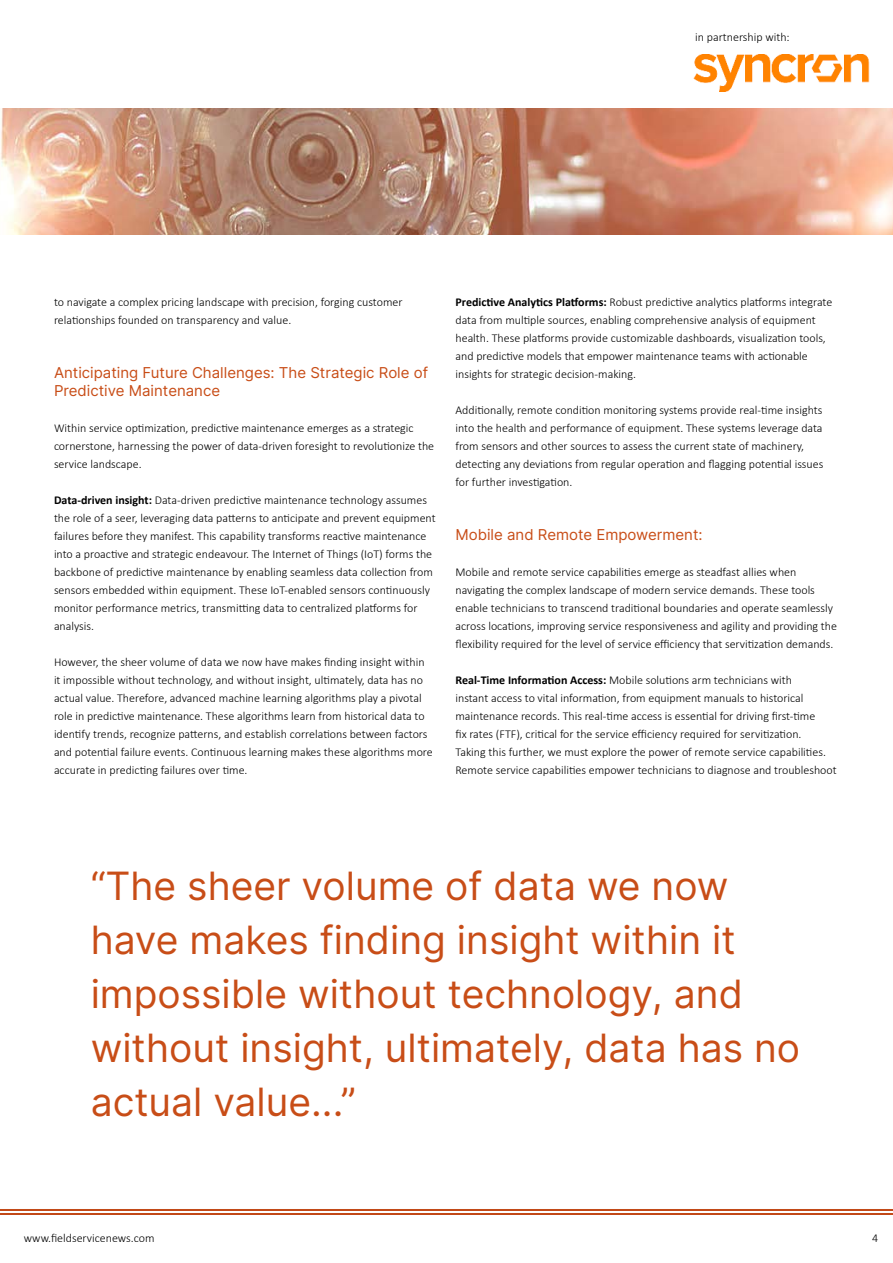
<style>
.page{position:relative;width:893px;height:1263px;background:#fff}
.page>*{position:absolute;margin:0;border:0;box-sizing:border-box;transform-origin:0 0}
.t1{font:39px/54px "Inter";color:#c84d17}
.t2{font:15px/18px "Inter";color:#c84d17}
.t3{font:300 12px/18px "Calibri";color:#000}
.s1{font-weight:700}
</style>
<div class="page">
<img style="left:0;top:108px;width:893px;height:126px">
<hr style="left:0;top:1209px;width:893px;height:2px;background:#c24918">
<hr style="left:0;top:1213px;width:893px;height:2px;background:#c24918">
<img style="left:693px;top:54px;width:177px;height:37px">
<p class="t3" style="left:695px;top:29px;width:96px">in partnership with:</p>
<p class="t3" style="left:54px;top:293px;width:350px">to navigate a complex pricing landscape with precision, forging customer relationships founded on transparency and value.</p>
<p class="t2" style="left:54px;top:364px;width:376px">Anticipating Future Challenges: The Strategic Role of<br>Predictive Maintenance</p>
<p class="t3" style="left:54px;top:419px;width:382px">Within service optimization, predictive maintenance emerges as a strategic cornerstone, harnessing the power of data-driven foresight to revolutionize the service landscape.</p>
<p class="t3" style="left:54px;top:491px;width:383px"><span class="s1">Data-driven insight:</span> Data-driven predictive maintenance technology assumes the role of a seer, leveraging data patterns to anticipate and prevent equipment failures before they manifest. This capability transforms reactive maintenance into a proactive and strategic endeavour. The Internet of Things (IoT) forms the backbone of predictive maintenance by enabling seamless data collection from sensors embedded within equipment. These IoT-enabled sensors continuously monitor performance metrics, transmitting data to centralized platforms for analysis.</p>
<p class="t3" style="left:54px;top:653px;width:380px">However, the sheer volume of data we now have makes finding insight within it impossible without technology, and without insight, ultimately, data has no actual value. Therefore, advanced machine learning algorithms play a pivotal role in predictive maintenance. These algorithms learn from historical data to identify trends, recognize patterns, and establish correlations between factors and potential failure events. Continuous learning makes these algorithms more accurate in predicting failures over time.</p>
<p class="t3" style="left:455px;top:293px;width:378px"><span class="s1">Predictive Analytics Platforms:</span> Robust predictive analytics platforms integrate data from multiple sources, enabling comprehensive analysis of equipment health. These platforms provide customizable dashboards, visualization tools, and predictive models that empower maintenance teams with actionable insights for strategic decision-making.</p>
<p class="t3" style="left:455px;top:401px;width:369px">Additionally, remote condition monitoring systems provide real-time insights into the health and performance of equipment. These systems leverage data from sensors and other sources to assess the current state of machinery, detecting any deviations from regular operation and flagging potential issues for further investigation.</p>
<p class="t2" style="left:455px;top:526px;width:249px">Mobile and Remote Empowerment:</p>
<p class="t3" style="left:455px;top:563px;width:383px">Mobile and remote service capabilities emerge as steadfast allies when navigating the complex landscape of modern service demands. These tools enable technicians to transcend traditional boundaries and operate seamlessly across locations, improving service responsiveness and agility and providing the flexibility required for the level of service efficiency that servitization demands.</p>
<p class="t3" style="left:455px;top:671px;width:383px"><span class="s1">Real-Time Information Access:</span> Mobile solutions arm technicians with<br>instant access to vital information, from equipment manuals to historical maintenance records. This real-time access is essential for driving first-time<br>fix rates (FTF), critical for the service efficiency required for servitization.<br>Taking this further, we must explore the power of remote service capabilities.<br>Remote service capabilities empower technicians to diagnose and troubleshoot</p>
<h1 class="t1" style="left:91px;top:859px;width:711px">“The sheer volume of data we now have makes finding insight within it impossible without technology, and without insight, ultimately, data has no actual value...”</h1>
<p class="t3" style="left:24px;top:1229px;width:132px">www.fieldservicenews.com</p>
<p class="t3" style="left:872px;top:1229px;width:8px">4</p>
</div>
